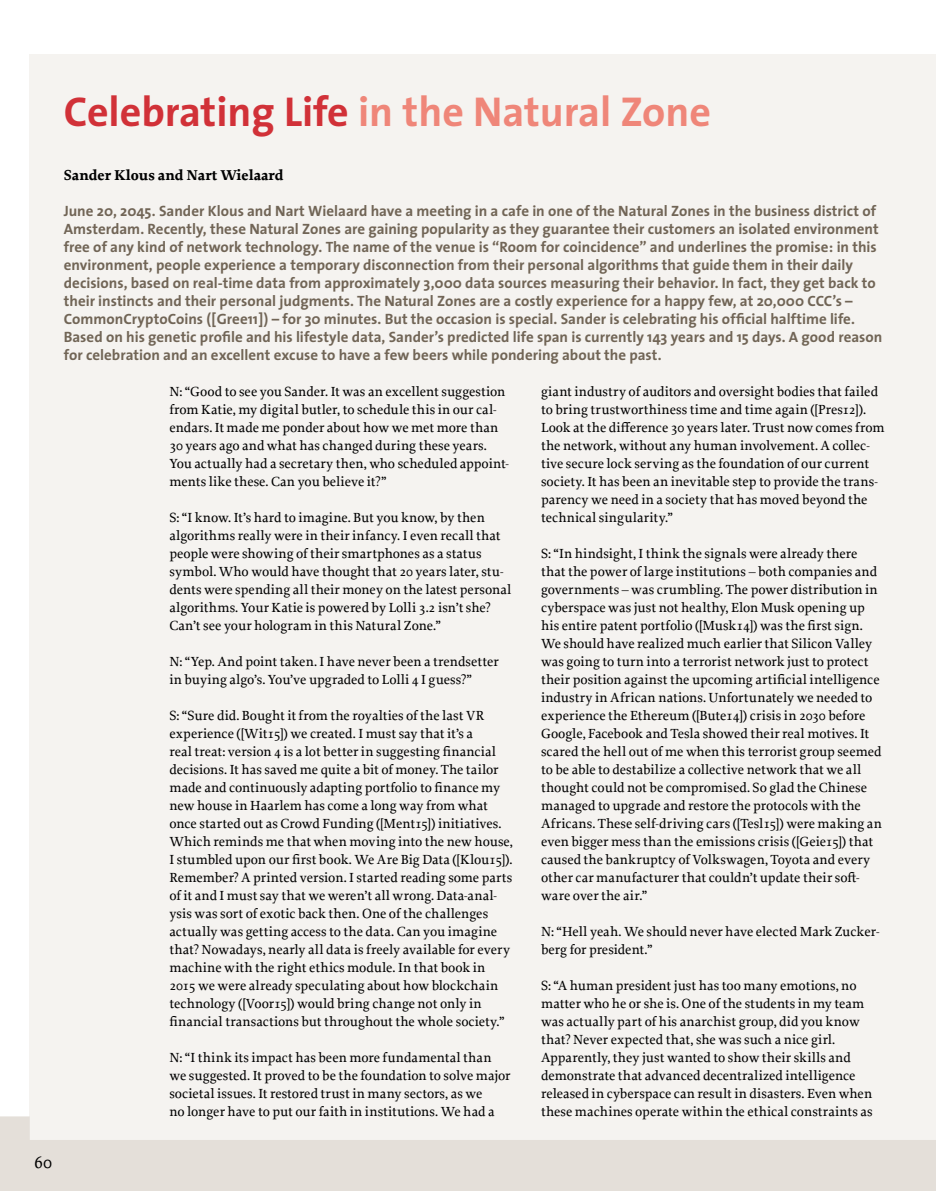
<style>
.page{position:relative;width:936px;height:1191px;background:#fff}
.page>*{position:absolute;margin:0;border:0;box-sizing:border-box;transform-origin:0 0}
.t1{font:700 42px "The Sans";color:#ef8679}
.t2{font:500 18px "Proforma";color:#000}
.t3{font:700 15px/18px "The Sans";color:#716556}
.t4{font:700 15px "Proforma";color:#000}
.t5{font:500 13.8px/18px "Proforma";color:#000}
.s1{color:#d13138}
</style>
<div class="page">
<hr style="left:935px;top:54px;width:1px;height:1086px;background:#f5f3f0">
<div style="left:30px;top:54px;width:905px;height:1086px;background:#f5f3f0"></div>
<svg style="left:0;top:1116px;width:935px;height:75px;fill:#e4dfd9"></svg>
<h1 class="t1" style="left:64px;top:77px;width:648px"><span class="s1">Celebrating Life</span> in the Natural Zone</h1>
<p class="t4" style="left:64px;top:166px;width:221px">Sander Klous and Nart Wielaard</p>
<p class="t3" style="left:64px;top:202px;width:820px">June 20, 2045. Sander Klous and Nart Wielaard have a meeting in a cafe in one of the Natural Zones in the business district of Amsterdam. Recently, these Natural Zones are gaining popularity as they guarantee their customers an isolated environment free of any kind of network technology. The name of the venue is “Room for coincidence” and underlines the promise: in this environment, people experience a temporary disconnection from their personal algorithms that guide them in their daily decisions, based on real-time data from approximately 3,000 data sources measuring their behavior. In fact, they get back to their instincts and their personal judgments. The Natural Zones are a costly experience for a happy few, at 20,000 CCC’s – CommonCryptoCoins ([Gree11]) – for 30 minutes. But the occasion is special. Sander is celebrating his official halftime life.<br>Based on his genetic profile and his lifestyle data, Sander’s predicted life span is currently 143 years and 15 days. A good reason for celebration and an excellent excuse to have a few beers while pondering about the past.</p>
<p class="t5" style="left:169px;top:382px;width:341px">N: “Good to see you Sander. It was an excellent suggestion from Katie, my digital butler, to schedule this in our cal&shy;endars. It made me ponder about how we met more than 30 years ago and what has changed during these years.<br>You actually had a secretary then, who scheduled appoint&shy;ments like these. Can you believe it?”</p>
<p class="t5" style="left:169px;top:508px;width:343px">S: “I know. It’s hard to imagine. But you know, by then algorithms really were in their infancy. I even recall that people were showing of their smartphones as a status symbol. Who would have thought that 20 years later, stu&shy;dents were spending all their money on the latest personal algorithms. Your Katie is powered by Lolli 3.2 isn’t she?<br>Can’t see your hologram in this Natural Zone.”</p>
<p class="t5" style="left:169px;top:652px;width:331px">N: “Yep. And point taken. I have never been a trendsetter in buying algo’s. You’ve upgraded to Lolli 4 I guess?”</p>
<p class="t5" style="left:169px;top:706px;width:345px">S: “Sure did. Bought it from the royalties of the last VR experience ([Wit15]) we created. I must say that it’s a<br>real treat: version 4 is a lot better in suggesting financial decisions. It has saved me quite a bit of money. The tailor made and continuously adapting portfolio to finance my new house in Haarlem has come a long way from what once started out as Crowd Funding ([Ment15]) initiatives.<br>Which reminds me that when moving into the new house, I stumbled upon our first book. We Are Big Data ([Klou15]).<br>Remember? A printed version. I started reading some parts of it and I must say that we weren’t all wrong. Data-anal&shy;ysis was sort of exotic back then. One of the challenges actually was getting access to the data. Can you imagine that? Nowadays, nearly all data is freely available for every machine with the right ethics module. In that book in 2015 we were already speculating about how blockchain technology ([Voor15]) would bring change not only in financial transactions but throughout the whole society.”</p>
<p class="t5" style="left:169px;top:1048px;width:342px">N: “I think its impact has been more fundamental than we suggested. It proved to be the foundation to solve major societal issues. It restored trust in many sectors, as we<br>no longer have to put our faith in institutions. We had a</p>
<p class="t5" style="left:541px;top:382px;width:345px">giant industry of auditors and oversight bodies that failed to bring trustworthiness time and time again ([Pres12]).<br>Look at the difference 30 years later. Trust now comes from the network, without any human involvement. A collec&shy;tive secure lock serving as the foundation of our current society. It has been an inevitable step to provide the trans&shy;parency we need in a society that has moved beyond the technical singularity.”</p>
<p class="t5" style="left:541px;top:544px;width:342px">S: “In hindsight, I think the signals were already there that the power of large institutions – both companies and governments – was crumbling. The power distribution in cyberspace was just not healthy, Elon Musk opening up his entire patent portfolio ([Musk14]) was the first sign.<br>We should have realized much earlier that Silicon Valley was going to turn into a terrorist network just to protect their position against the upcoming artificial intelligence industry in African nations. Unfortunately we needed to experience the Ethereum ([Bute14]) crisis in 2030 before Google, Facebook and Tesla showed their real motives. It scared the hell out of me when this terrorist group seemed to be able to destabilize a collective network that we all thought could not be compromised. So glad the Chinese managed to upgrade and restore the protocols with the Africans. These self-driving cars ([Tesl15]) were making an even bigger mess than the emissions crisis ([Geie15]) that caused the bankruptcy of Volkswagen, Toyota and every other car manufacturer that couldn’t update their soft&shy;ware over the air.”</p>
<p class="t5" style="left:541px;top:922px;width:340px">N: “Hell yeah. We should never have elected Mark Zucker&shy;berg for president.”</p>
<p class="t5" style="left:541px;top:976px;width:333px">S: “A human president just has too many emotions, no matter who he or she is. One of the students in my team was actually part of his anarchist group, did you know that? Never expected that, she was such a nice girl.<br>Apparently, they just wanted to show their skills and demonstrate that advanced decentralized intelligence released in cyberspace can result in disasters. Even when these machines operate within the ethical constraints as</p>
<h2 class="t2" style="left:34px;top:1151px;width:19px">60</h2>
</div>
